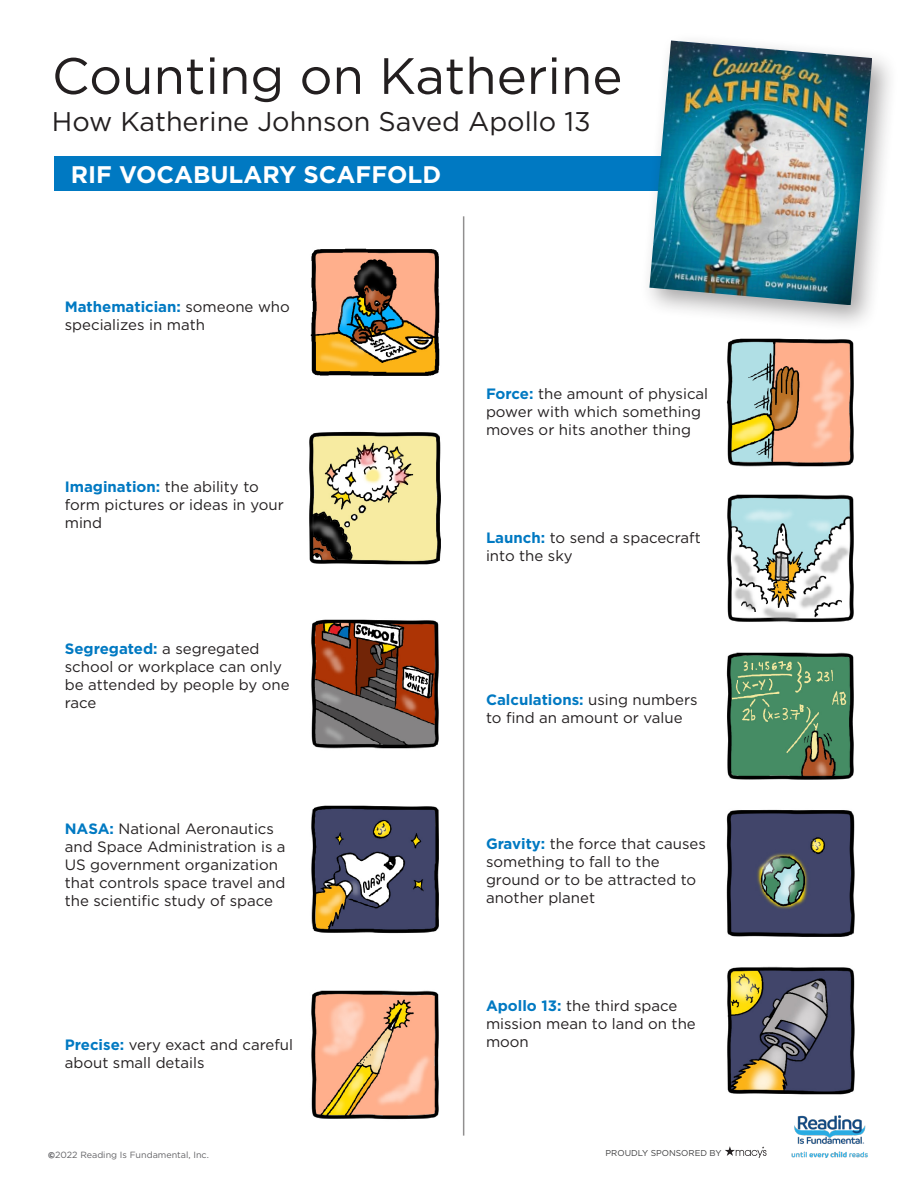
<style>
.page{position:relative;width:918px;height:1188px;background:#fff}
.page>*{position:absolute;margin:0;border:0;box-sizing:border-box;transform-origin:0 0}
.t1{font:51px "Gotham";color:#231f20}
.t2{font:27px "Gotham";color:#231f20}
.t3{font:700 24px "Gotham";color:#fff}
.t4{font:15px/18px "Gotham";color:#231f20}
.t5{font:9px "Gotham";color:#636366}
.t6{font:8.55px "Gotham";color:#3e3e3f}
.s1{font-weight:700;color:#0079c2}
.s2{font-family:"Branding";font-weight:700}
</style>
<div class="page">
<div style="left:54px;top:156px;width:804px;height:35px;background:#0079c2"></div>
<hr style="left:463px;top:216px;width:1px;height:920px;background:#231f20">
<img style="left:310px;top:248px;width:130px;height:128px">
<img style="left:726px;top:338px;width:128px;height:129px">
<img style="left:309px;top:431px;width:132px;height:134px">
<img style="left:727px;top:494px;width:127px;height:129px">
<img style="left:726px;top:809px;width:129px;height:128px">
<img style="left:311px;top:619px;width:128px;height:130px">
<img style="left:726px;top:652px;width:128px;height:128px">
<img style="left:727px;top:966px;width:128px;height:129px">
<img style="left:311px;top:805px;width:128px;height:129px">
<img style="left:311px;top:990px;width:128px;height:130px">
<img style="left:791px;top:1115px;width:77px;height:43px">
<svg style="left:725px;top:1146px;width:42px;height:12px"></svg>
<div style="left:640px;top:31px;width:260px;height:302px;background:#231f20;opacity:.4"></div>
<img style="left:649px;top:40px;width:223px;height:265px">
<p class="t1" style="left:52px;top:43px;width:572px">Counting on Katherine</p>
<p class="t2" style="left:52px;top:105px;width:540px">How Katherine Johnson Saved Apollo 13</p>
<p class="t3" style="left:71px;top:158px;width:372px">RIF VOCABULARY SCAFFOLD</p>
<p class="t4" style="left:65px;top:297px;width:227px"><span class="s1">Mathematician:</span> someone who specializes in math</p>
<p class="t4" style="left:65px;top:477px;width:221px"><span class="s1">Imagination:</span> the ability to form pictures or ideas in your mind</p>
<p class="t4" style="left:65px;top:639px;width:226px"><span class="s1">Segregated:</span> a segregated school or workplace can only be attended by people by one race</p>
<p class="t4" style="left:65px;top:819px;width:222px"><span class="s1">NASA:</span> National Aeronautics and Space Administration is a<br>US government organization that controls space travel and the scientific study of space</p>
<p class="t4" style="left:65px;top:1035px;width:230px"><span class="s1">Precise:</span> very exact and careful about small details</p>
<p class="t4" style="left:486px;top:384px;width:224px"><span class="s1">Force:</span> the amount of physical power with which something moves or hits another thing</p>
<p class="t4" style="left:486px;top:528px;width:216px"><span class="s1">Launch:</span> to send a spacecraft into the sky</p>
<p class="t4" style="left:486px;top:690px;width:213px"><span class="s1">Calculations:</span> using numbers to find an amount or value</p>
<p class="t4" style="left:486px;top:834px;width:221px"><span class="s1">Gravity:</span> the force that causes something to fall to the ground or to be attracted to another planet</p>
<p class="t4" style="left:486px;top:996px;width:211px"><span class="s1">Apollo 13:</span> the third space mission mean to land on the moon</p>
<p class="t5" style="left:48px;top:1149px;width:162px"><span class="s2">©</span>2022 Reading Is Fundamental, Inc.</p>
<p class="t6" style="left:606px;top:1147px;width:118px">PROUDLY SPONSORED BY</p>
</div>
